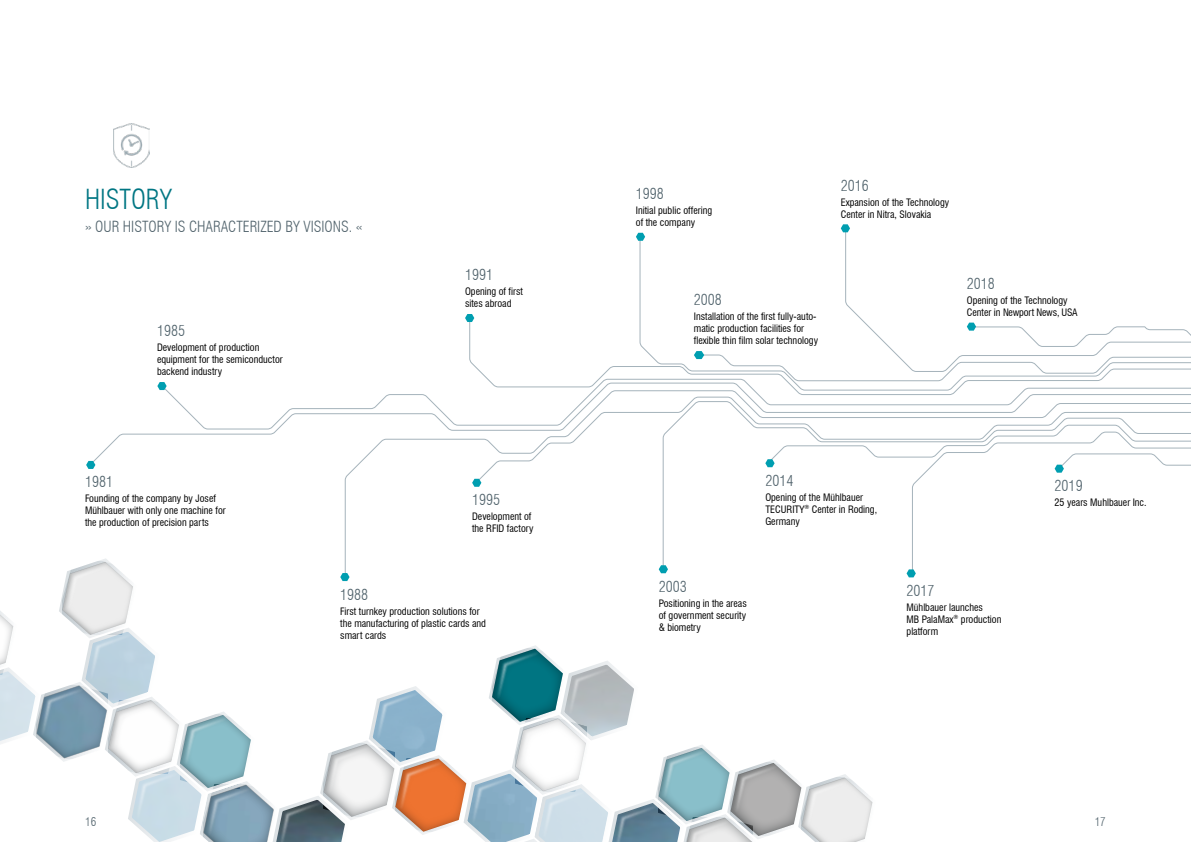
<style>
.page{position:relative;width:1191px;height:842px;background:#fff}
.page>*{position:absolute;margin:0;border:0;box-sizing:border-box;transform-origin:0 0}
.t1{font:300 condensed 27px "Swiss 721 BT";color:#007683}
.t2{font:300 condensed 15px "Swiss 721 BT";color:#52646d}
.t3{font:300 condensed 12px "Swiss 721 BT";color:#52646d}
.t4{font:condensed 10px/12px "Swiss 721 BT";color:#000}
</style>
<div class="page">
<svg style="left:469px;top:316px;width:505px;height:67px"></svg>
<svg style="left:90px;top:383px;width:1101px;height:82px"></svg>
<svg style="left:157px;top:382px;width:10px;height:8px"></svg>
<svg style="left:840px;top:224px;width:10px;height:8px"></svg>
<svg style="left:465px;top:314px;width:9px;height:8px"></svg>
<svg style="left:0;top:556px;width:873px;height:286px"></svg>
<svg style="left:906px;top:569px;width:9px;height:8px"></svg>
<svg style="left:472px;top:479px;width:9px;height:8px"></svg>
<svg style="left:636px;top:233px;width:9px;height:8px"></svg>
<svg style="left:86px;top:461px;width:9px;height:8px"></svg>
<svg style="left:694px;top:323px;width:497px;height:58px"></svg>
<svg style="left:765px;top:425px;width:426px;height:48px"></svg>
<img style="left:113px;top:124px;width:37px;height:43px">
<h1 class="t1" style="left:85px;top:183px;width:88px">HISTORY</h1>
<h2 class="t2" style="left:85px;top:218px;width:279px">» OUR HISTORY IS CHARACTERIZED BY VISIONS. «</h2>
<h2 class="t2" style="left:157px;top:322px;width:30px">1985</h2>
<p class="t4" style="left:157px;top:341px;width:127px">Development of production equipment for the semiconductor backend industry</p>
<h2 class="t2" style="left:85px;top:473px;width:30px">1981</h2>
<p class="t4" style="left:85px;top:492px;width:142px">Founding of the company by Josef<br>Mühlbauer with only one machine for the production of precision parts</p>
<h2 class="t2" style="left:465px;top:266px;width:30px">1991</h2>
<p class="t4" style="left:465px;top:285px;width:59px">Opening of first sites abroad</p>
<h2 class="t2" style="left:472px;top:491px;width:30px">1995</h2>
<p class="t4" style="left:472px;top:510px;width:63px">Development of the RFID factory</p>
<h2 class="t2" style="left:340px;top:585px;width:30px">1988</h2>
<p class="t4" style="left:340px;top:605px;width:147px">First turnkey production solutions for the manufacturing of plastic cards and smart cards</p>
<h2 class="t2" style="left:636px;top:185px;width:30px">1998</h2>
<p class="t4" style="left:636px;top:204px;width:78px">Initial public offering of the company</p>
<h2 class="t2" style="left:694px;top:291px;width:30px">2008</h2>
<p class="t4" style="left:694px;top:310px;width:126px">Installation of the first fully-auto&shy;matic production facilities for flexible thin film solar technology</p>
<h2 class="t2" style="left:840px;top:176px;width:30px">2016</h2>
<p class="t4" style="left:840px;top:196px;width:110px">Expansion of the Technology<br>Center in Nitra, Slovakia</p>
<h2 class="t2" style="left:966px;top:275px;width:30px">2018</h2>
<p class="t4" style="left:966px;top:294px;width:112px">Opening of the Technology<br>Center in Newport News, USA</p>
<h2 class="t2" style="left:765px;top:471px;width:30px">2014</h2>
<p class="t4" style="left:765px;top:491px;width:113px">Opening of the Mühlbauer<br>TECURITY<sup>®</sup> Center in Roding,<br>Germany</p>
<h2 class="t2" style="left:1054px;top:477px;width:30px">2019</h2>
<p class="t4" style="left:1054px;top:496px;width:94px">25 years Muhlbauer Inc.</p>
<h2 class="t2" style="left:658px;top:577px;width:30px">2003</h2>
<p class="t4" style="left:658px;top:597px;width:90px;text-align:justify">Positioning in the areas of government security &amp; biometry</p>
<h2 class="t2" style="left:906px;top:581px;width:30px">2017</h2>
<p class="t4" style="left:906px;top:601px;width:96px">Mühlbauer launches<br>MB PalaMax<sup>®</sup> production platform</p>
<p class="t3" style="left:85px;top:814px;width:13px">16</p>
<p class="t3" style="left:1094px;top:814px;width:13px">17</p>
</div>
